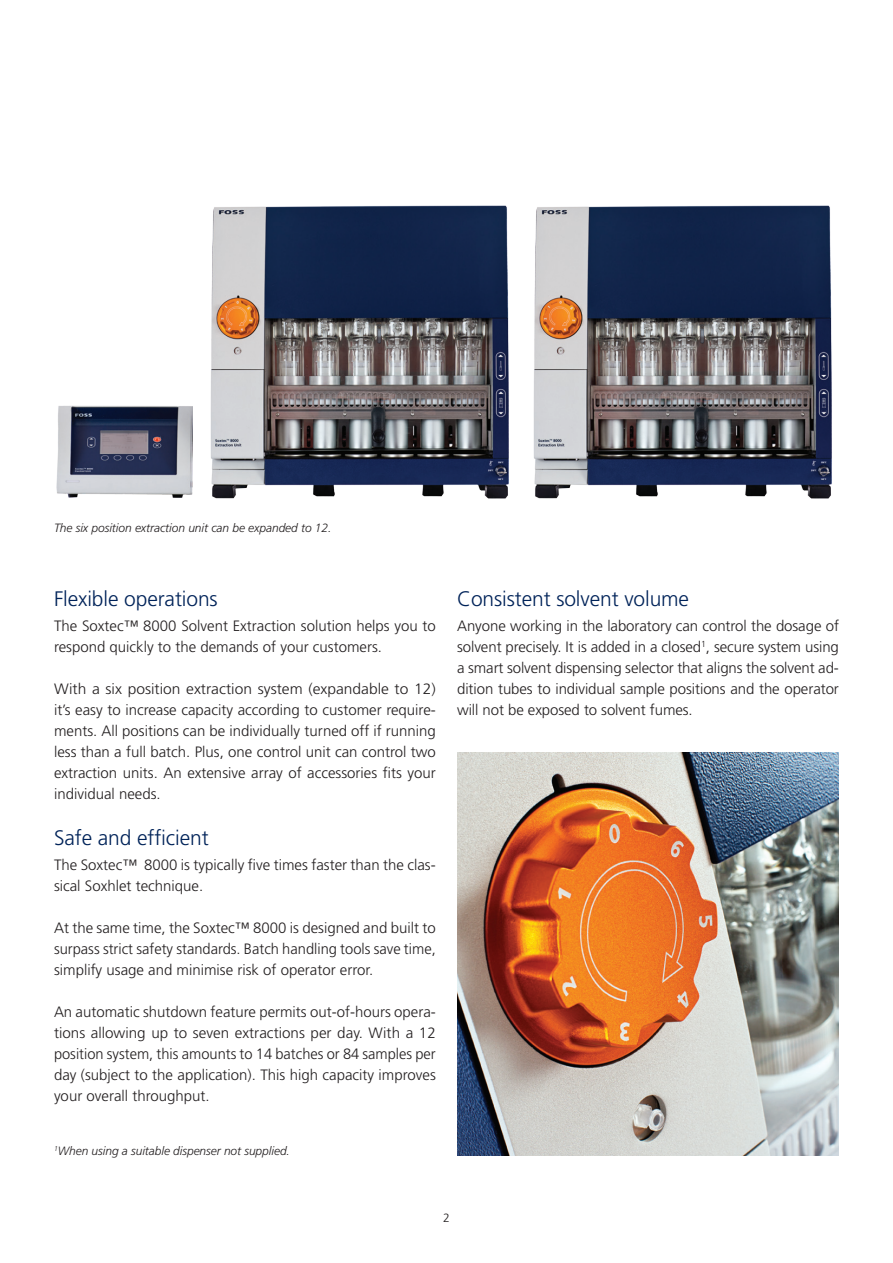
<style>
.page{position:relative;width:893px;height:1263px;background:#fff}
.page>*{position:absolute;margin:0;border:0;box-sizing:border-box;transform-origin:0 0}
.Rubrik{font:300 21px "Frutiger";letter-spacing:-.005em;color:#002359}
.Brødtekst_regular{font:300 15px/21px "Frutiger";color:#231f20}
.Brødtekst_regular-2{font:300 15px/21px "Frutiger";color:#231f20;text-align:justify;scale:1.04 1}
.Brødtekst{font:300 15px/21px "Frutiger";letter-spacing:-.005em;color:#231f20;text-align:justify}
.Billedtekst{font:italic 300 12px "Frutiger";letter-spacing:-.005em;color:#231f20}
.Brødtekst-2{font:300 12px "Frutiger";color:#231f20}
</style>
<div class="page">
<img style="left:457px;top:753px;width:382px;height:402px">
<img style="left:553px;top:205px;width:279px;height:294px">
<img style="left:192px;top:205px;width:361px;height:294px">
<img style="left:57px;top:405px;width:135px;height:93px">
<p class="Billedtekst" style="left:54px;top:521px;width:279px">The six position extraction unit can be expanded to 12.</p>
<p class="Rubrik" style="left:54px;top:587px;width:165px">Flexible operations</p>
<p class="Brødtekst_regular" style="left:54px;top:616px;width:383px">The Soxtec™ 8000 Solvent Extraction solution helps you to respond quickly to the demands of your customers.</p>
<p class="Brødtekst_regular-2" style="left:54px;top:679px;width:369px">With a six position extraction system (expandable to 12) it’s easy to increase capacity according to customer require&shy;ments. All positions can be individually turned off if running less than a full batch. Plus, one control unit can control two extraction units. An extensive array of accessories fits your individual needs.</p>
<p class="Rubrik" style="left:54px;top:825px;width:156px">Safe and efficient</p>
<p class="Brødtekst_regular" style="left:54px;top:854px;width:383px">The Soxtec™ 8000 is typically five times faster than the clas&shy;sical Soxhlet technique.</p>
<p class="Brødtekst_regular" style="left:54px;top:917px;width:383px;text-align:justify">At the same time, the Soxtec™ 8000 is designed and built to surpass strict safety standards. Batch handling tools save time, simplify usage and minimise risk of operator error.</p>
<p class="Brødtekst_regular" style="left:54px;top:1001px;width:383px;text-align:justify">An automatic shutdown feature permits out-of-hours opera&shy;tions allowing up to seven extractions per day. With a 12 position system, this amounts to 14 batches or 84 samples per day (subject to the application). This high capacity improves your overall throughput.</p>
<p class="Billedtekst" style="left:54px;top:1144px;width:237px"><sup>1</sup>When using a suitable dispenser not supplied.</p>
<p class="Rubrik" style="left:457px;top:587px;width:234px">Consistent solvent volume</p>
<p class="Brødtekst" style="left:457px;top:616px;width:383px">Anyone working in the laboratory can control the dosage of solvent precisely. It is added in a closed<sup>1</sup>, secure system using a smart solvent dispensing selector that aligns the solvent ad&shy;dition tubes to individual sample positions and the operator will not be exposed to solvent fumes.</p>
<p class="Brødtekst-2" style="left:443px;top:1211px;width:8px">2</p>
</div>
